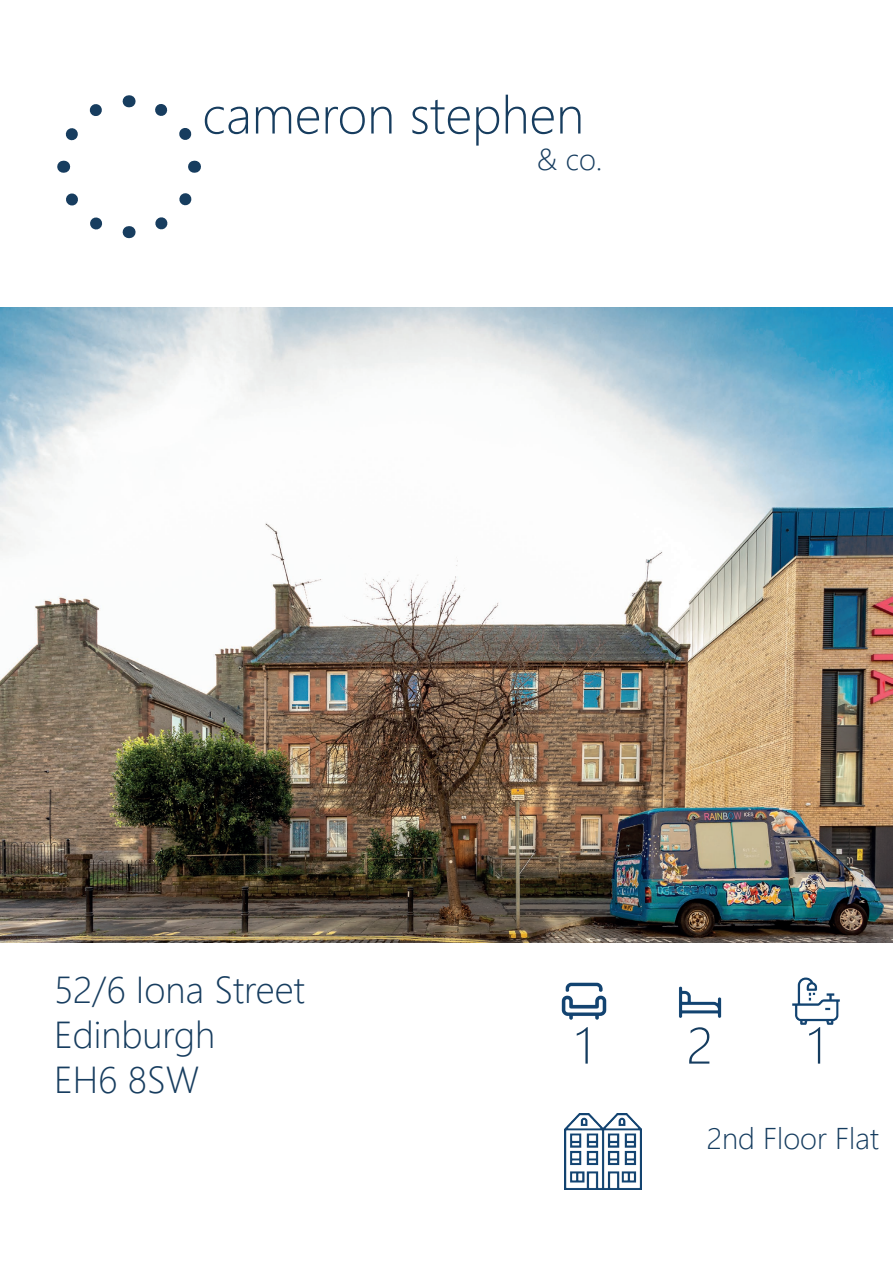
<style>
.page{position:relative;width:893px;height:1263px;background:#fff}
.page>*{position:absolute;margin:0;border:0;box-sizing:border-box;transform-origin:0 0}
.t1{font:300 52.5px "Segoe UI";color:#173d5f}
.t2{font:300 51px "Segoe UI";color:#153c5f}
.t3{font:300 37.5px/45px "Segoe UI";color:#173d5f}
.t4{font:300 30px "Segoe UI";color:#153c5f}
.t5{font:300 30px "Segoe UI";color:#173d5f}
</style>
<div class="page">
<img style="left:0;top:307px;width:893px;height:635px">
<svg style="left:155px;top:161px;width:46px;height:69px"></svg>
<svg style="left:129px;top:95px;width:63px;height:45px"></svg>
<svg style="left:57px;top:104px;width:45px;height:69px"></svg>
<svg style="left:66px;top:193px;width:64px;height:46px"></svg>
<img style="left:561px;top:982px;width:46px;height:38px">
<img style="left:679px;top:986px;width:43px;height:32px">
<img style="left:792px;top:977px;width:48px;height:48px">
<img style="left:565px;top:1113px;width:76px;height:77px">
<h1 class="t1" style="left:202px;top:65px;width:383px">cameron stephen</h1>
<p class="t5" style="left:537px;top:131px;width:67px">&amp; co.</p>
<p class="t3" style="left:54px;top:964px;width:252px">52/6 Iona Street<br>Edinburgh<br>EH6 8SW</p>
<h2 class="t2" style="left:575px;top:997px;width:20px">1</h2>
<h2 class="t2" style="left:687px;top:997px;width:28px">2</h2>
<h2 class="t2" style="left:807px;top:997px;width:20px">1</h2>
<p class="t4" style="left:707px;top:1110px;width:174px">2nd Floor Flat</p>
</div>
